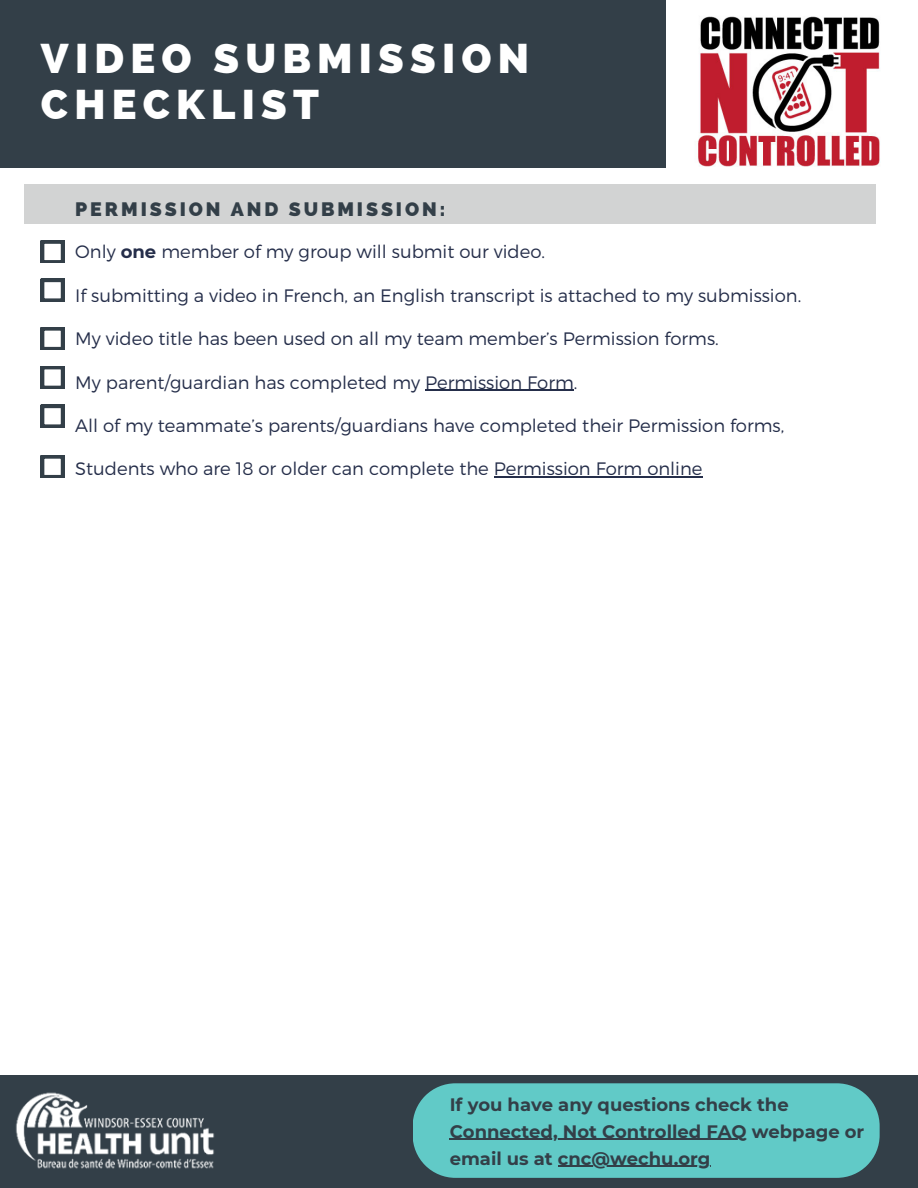
<style>
.page{position:relative;width:918px;height:1188px;background:#fff}
.page>*{position:absolute;margin:0;border:0;box-sizing:border-box;transform-origin:0 0}
.t1{font:800 41.55px/45.8px "Raleway";letter-spacing:.15em;color:#fff}
.t2{font:800 19.5px "Raleway";letter-spacing:.15em;color:#333f48}
.t3{font:300 18px "Montserrat";color:#252e4a}
.t4{font:700 18px/27px "Montserrat";color:#333f48}
.s1{font-weight:700}
</style>
<div class="page">
<div style="left:24px;top:185px;width:851px;height:39px;background:#d2d3d3"></div>
<hr style="left:425px;top:390px;width:149px;height:1px;background:#252e4a">
<hr style="left:494px;top:476px;width:209px;height:2px;background:#252e4a">
<svg style="left:41px;top:240px;width:23px;height:23px"></svg>
<svg style="left:41px;top:279px;width:23px;height:22px"></svg>
<svg style="left:41px;top:327px;width:23px;height:23px"></svg>
<svg style="left:41px;top:366px;width:23px;height:23px"></svg>
<svg style="left:41px;top:405px;width:23px;height:22px"></svg>
<div style="left:0;top:0;width:666px;height:168px;background:#333f48"></div>
<img style="left:698px;top:16px;width:182px;height:151px">
<svg style="left:41px;top:455px;width:23px;height:23px"></svg>
<div style="left:0;top:1075px;width:918px;height:113px;background:#333f48"></div>
<div style="left:413px;top:1083px;width:467px;height:95px;background:#61cac7"></div>
<img style="left:15px;top:1092px;width:200px;height:77px">
<hr style="left:450px;top:1139px;width:297px;height:1px;background:#333f48">
<hr style="left:558px;top:1166px;width:152px;height:1px;background:#333f48">
<p class="t1" style="left:41px;top:35px;width:490px">VIDEO SUBMISSION<br>CHECKLIST</p>
<p class="t2" style="left:75px;top:197px;width:372px">PERMISSION AND SUBMISSION:</p>
<h1 class="t3" style="left:75px;top:240px;width:471px">Only <span class="s1">one</span> member of my group will submit our video.</h1>
<h2 class="t3" style="left:75px;top:284px;width:727px">If submitting a video in French, an English transcript is attached to my submission.</h2>
<p class="t3" style="left:75px;top:327px;width:645px">My video title has been used on all my team member’s Permission forms.</p>
<p class="t3" style="left:75px;top:370px;width:504px">My parent/guardian has completed my Permission Form.</p>
<p class="t3" style="left:75px;top:414px;width:711px">All of my teammate’s parents/guardians have completed their Permission forms,</p>
<p class="t3" style="left:75px;top:457px;width:629px">Students who are 18 or older can complete the Permission Form online</p>
<p class="t4" style="left:450px;top:1091px;width:340px">If you have any questions check the</p>
<p class="t4" style="left:450px;top:1118px;width:416px">Connected, Not Controlled FAQ webpage or email us at cnc@wechu.org</p>
</div>
